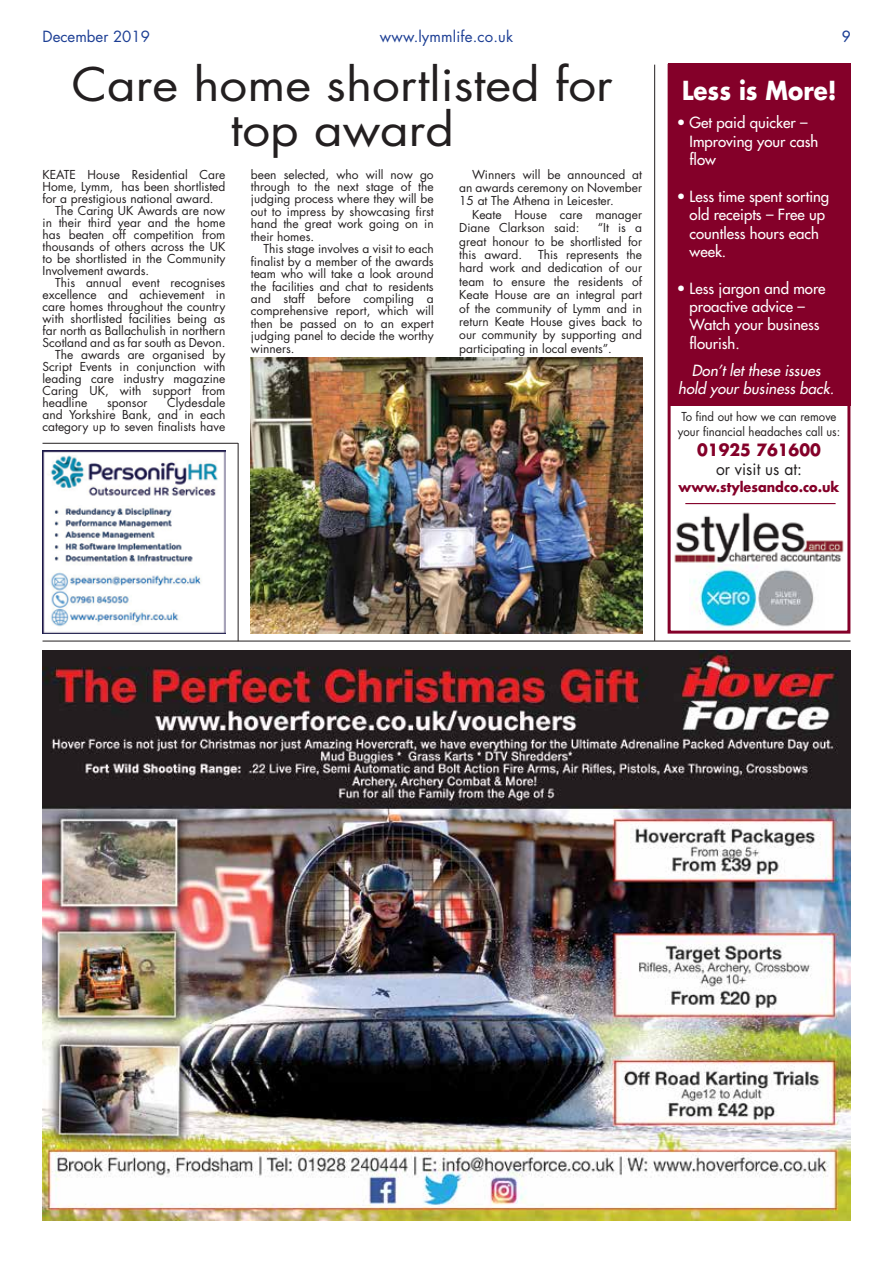
<style>
.page{position:relative;width:893px;height:1263px;background:#fff}
.page>*{position:absolute;margin:0;border:0;box-sizing:border-box;transform-origin:0 0}
.t1{font:45px "Futura Std";color:#231f20;scale:1.1 1}
.t2{font:700 25.5px "Futura Std";color:#fff;scale:.9 1}
.t3{font:16.5px/19.8px "Futura Std";color:#231f20;text-align:center;scale:.95 1}
.t4{font:500 15px/18.3px "Futura Std";color:#fff}
.t5{font:italic 500 15px/18.5px "Futura Std";color:#fff;text-align:center}
.t6{font:15px "Futura Std";letter-spacing:.01em;color:#1c3e94}
.t7{font:500 15px "Futura Std";color:#1c3e94}
.t8{font:700 13.5px "Futura Std";color:#840029;scale:.95 1}
.t9{font:12px/12px "Futura Std";color:#231f20;text-align:justify}
.t10{font:12px/14.4px "Futura Std";color:#231f20;text-align:center;scale:.95 1}
.s1{font-weight:700;color:#840029}
</style>
<div class="page">
<hr style="left:43px;top:641px;width:807px;height:1px;background:#231f20">
<hr style="left:43px;top:443px;width:195px;height:1px;background:#231f20">
<hr style="left:654px;top:65px;width:1px;height:576px;background:#231f20">
<img style="left:42px;top:650px;width:808px;height:570px">
<img style="left:43px;top:451px;width:182px;height:183px">
<hr style="left:238px;top:443px;width:1px;height:198px;background:#231f20">
<img style="left:251px;top:357px;width:391px;height:277px">
<div style="left:668px;top:64px;width:182px;height:342px;background:#840029"></div>
<img style="left:674px;top:512px;width:170px;height:51px">
<img style="left:691px;top:568px;width:123px;height:61px">
<hr style="left:685px;top:503px;width:151px;height:1px;background:#840029">
<div style="left:668px;top:64px;width:182px;height:570px;border:3px solid #840029"></div>
<p class="t6" style="left:43px;top:27px;width:109px">December 2019</p>
<p class="t6" style="left:380px;top:27px;width:135px">www.lymmlife.co.uk</p>
<p class="t7" style="left:842px;top:27px;width:10px">9</p>
<p class="t1" style="left:72px;top:56px;width:493px">Care home shortlisted for</p>
<p class="t1" style="left:231px;top:101px;width:205px">top award</p>
<p class="t9" style="left:43px;top:168px;width:184px">KEATE House Residential Care Home, Lymm, has been shortlisted for a prestigious national award.</p>
<p class="t9" style="left:43px;top:204px;width:184px;text-indent:13px">The Caring UK Awards are now in their third year and the home has beaten off competition from thousands of others across the UK to be shortlisted in the Community Involvement awards.</p>
<p class="t9" style="left:43px;top:276px;width:184px;text-indent:13px">This annual event recognises excellence and achievement in care homes throughout the country with shortlisted facilities being as far north as Ballachulish in northern Scotland and as far south as Devon.</p>
<p class="t9" style="left:43px;top:348px;width:184px;text-indent:13px">The awards are organised by Script Events in conjunction with leading care industry magazine Caring UK, with support from headline</p>
<p class="t9" style="left:43px;top:396px;width:184px;text-indent:125px">Clydesdale and Yorkshire Bank, and in each category up to seven finalists have</p>
<p class="t9" style="left:107px;top:396px;width:42px">sponsor</p>
<p class="t9" style="left:251px;top:168px;width:184px;line-height:12.5px">been selected, who will now go through to the next stage of the judging process where they will be out to impress by showcasing first hand the great work going on in their homes.</p>
<p class="t9" style="left:251px;top:243px;width:184px;line-height:12.5px;text-indent:13px">This stage involves a visit to each finalist by a member of the awards team who will take a look around the facilities and chat to residents and staff before compiling a comprehensive report, which will then be passed on to an expert judging panel to decide the worthy winners.</p>
<p class="t9" style="left:459px;top:168px;width:184px;line-height:13.4px;text-indent:13px">Winners will be announced at an awards ceremony on November 15 at The Athena in Leicester.</p>
<p class="t9" style="left:459px;top:208px;width:184px;line-height:13.4px;text-indent:13px">Keate House care manager<br>Diane Clarkson said:</p>
<p class="t9" style="left:459px;top:221px;width:184px;line-height:13.4px;text-indent:139px">“It is a great honour to be shortlisted for this award.</p>
<p class="t9" style="left:459px;top:248px;width:184px;line-height:13.4px;text-indent:79px">This represents the hard work and dedication of our team to ensure the residents of Keate House are an integral part of the community of Lymm and in return Keate House gives back to our community by supporting and participating in local events”.</p>
<p class="t2" style="left:682px;top:74px;width:173px">Less is More!</p>
<p class="t4" style="left:690px;top:114px;width:130px;text-indent:-13px">• Get paid quicker –<br>Improving your cash flow</p>
<p class="t4" style="left:690px;top:187px;width:141px;text-indent:-13px">• Less time spent sorting old receipts – Free up countless hours each week.</p>
<p class="t4" style="left:690px;top:279px;width:138px;text-indent:-13px">• Less jargon and more proactive advice –<br>Watch your business flourish.</p>
<p class="t5" style="left:678px;top:362px;width:157px">Don’t let these issues hold your business back.</p>
<p class="t10" style="left:678px;top:410px;width:173px">To find out how we can remove your financial headaches call us:</p>
<p class="t3" style="left:697px;top:440px;width:132px"><span class="s1">01925 761600 </span>or visit us at:</p>
<p class="t8" style="left:679px;top:477px;width:171px">www.stylesandco.co.uk</p>
</div>
